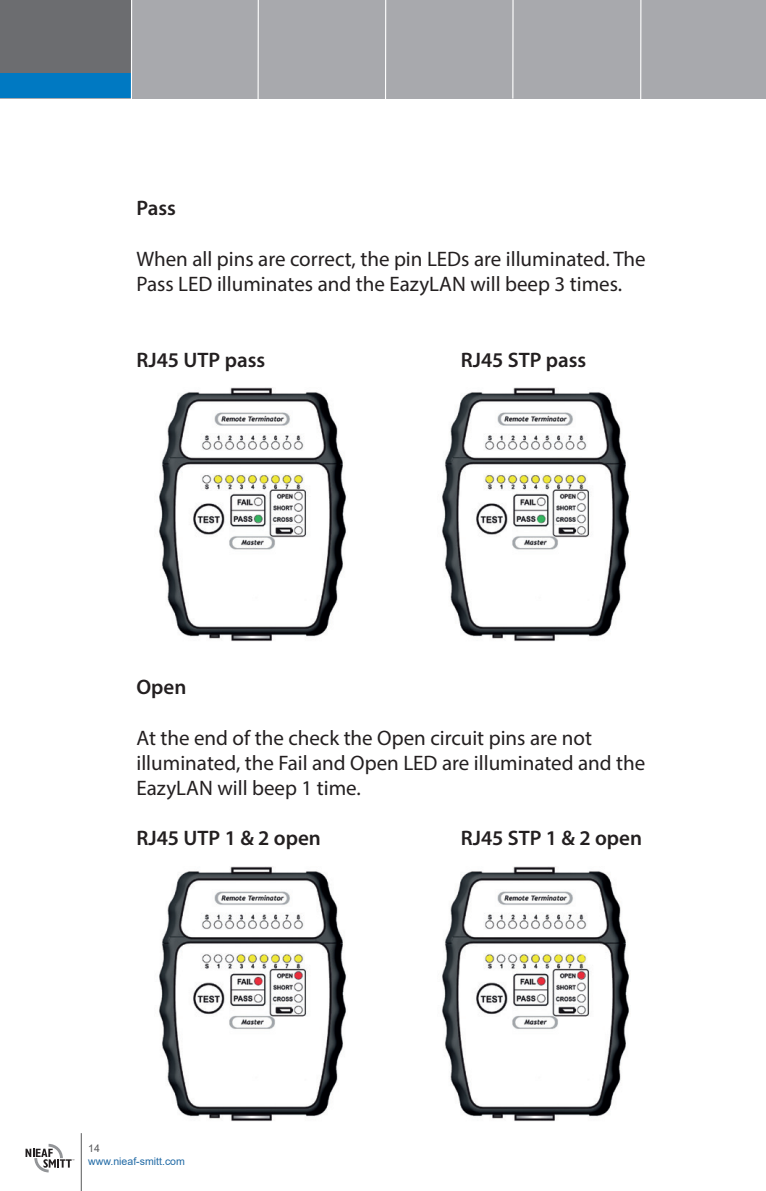
<style>
.page{position:relative;width:766px;height:1191px;background:#fff}
.page>*{position:absolute;margin:0;border:0;box-sizing:border-box;transform-origin:0 0}
.Tekst{font:21px/25.2px "Myriad Pro";color:#231f20}
.Subtitel{font:600 21px "Myriad Pro";color:#231f20}
.t1{font:10.5px "Arial";color:#216aa5}
.t2{font:10.5px "Arial";color:#57585a}
</style>
<div class="page">
<div style="left:0;top:0;width:765px;height:99px;background:#a8a9ad"></div>
<div style="left:0;top:0;width:131px;height:88px;background:#6c6d70"></div>
<div style="left:0;top:73px;width:132px;height:25px;background:#0079c2"></div>
<hr style="left:131px;top:0;width:1px;height:100px;background:#fff">
<hr style="left:257px;top:0;width:2px;height:99px;background:#fff">
<hr style="left:385px;top:0;width:1px;height:100px;background:#fff">
<hr style="left:512px;top:0;width:1px;height:99px;background:#fff">
<hr style="left:640px;top:0;width:1px;height:99px;background:#fff">
<hr style="left:81px;top:1133px;width:1px;height:58px;background:#57585a">
<svg style="left:26px;top:1143px;width:48px;height:29px"></svg>
<img style="left:159px;top:867px;width:188px;height:254px">
<img style="left:442px;top:867px;width:188px;height:254px">
<img style="left:159px;top:387px;width:188px;height:254px">
<img style="left:442px;top:387px;width:188px;height:255px">
<p class="Subtitel" style="left:136px;top:195px;width:41px">Pass</p>
<p class="Tekst" style="left:136px;top:246px;width:510px">When all pins are correct, the pin LEDs are illuminated. The<br>Pass LED illuminates and the EazyLAN will beep 3 times.</p>
<p class="Subtitel" style="left:136px;top:346px;width:130px">RJ45 UTP pass</p>
<p class="Subtitel" style="left:460px;top:346px;width:127px">RJ45 STP pass</p>
<p class="Subtitel" style="left:136px;top:674px;width:51px">Open</p>
<p class="Tekst" style="left:136px;top:724px;width:457px">At the end of the check the Open circuit pins are not</p>
<p class="Tekst" style="left:136px;top:750px;width:510px">illuminated, the Fail and Open LED are illuminated and the<br>EazyLAN will beep 1 time.</p>
<p class="Subtitel" style="left:136px;top:825px;width:186px">RJ45 UTP 1 &amp; 2 open</p>
<p class="Subtitel" style="left:460px;top:825px;width:183px">RJ45 STP 1 &amp; 2 open</p>
<p class="t2" style="left:88px;top:1141px;width:13px">14</p>
<p class="t1" style="left:88px;top:1154px;width:98px">www.nieaf-smitt.com</p>
</div>
